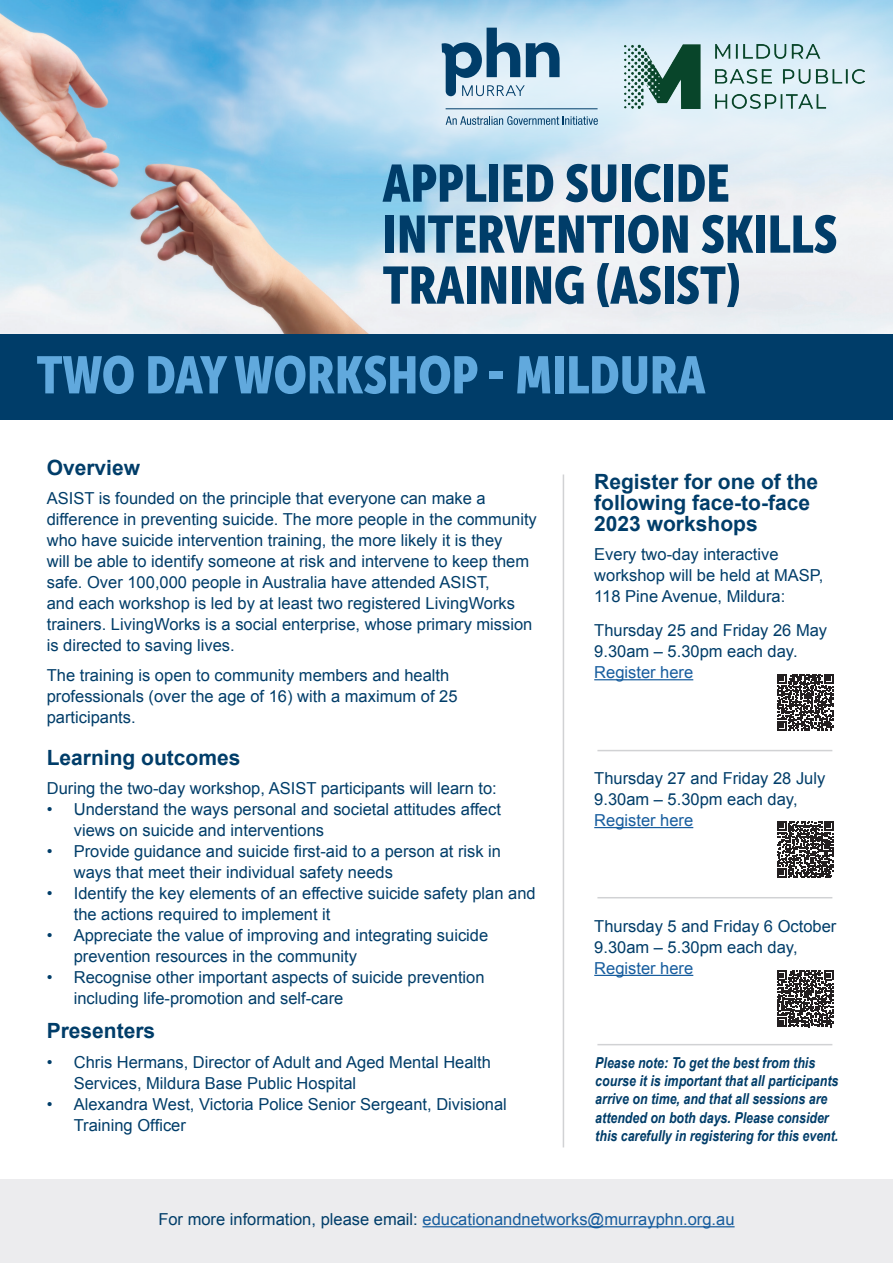
<style>
.page{position:relative;width:893px;height:1263px;background:#fff}
.page>*{position:absolute;margin:0;border:0;box-sizing:border-box;transform-origin:0 0}
.t1{font:52.05px/51px "Museo Sans Cond 900";color:#003d69}
.t2{font:52.05px "Museo Sans Cond 900";color:#61a9dd}
.t3{font:700 21px/21px "Arial";color:#003d69}
.t4{font:16.5px/21px "Arial";color:#003d69}
.t5{font:16.5px "Arial";color:#175d9e}
.t6{font:italic 700 15.15px/18.1px "Arial Narrow";color:#003d69}
.s1{color:#003d69}
</style>
<div class="page">
<div style="left:0;top:1179px;width:893px;height:84px;background:#ececee"></div>
<hr style="left:594px;top:679px;width:99px;height:1px;background:#175d9e">
<hr style="left:594px;top:827px;width:99px;height:1px;background:#175d9e">
<hr style="left:594px;top:975px;width:99px;height:1px;background:#175d9e">
<img style="left:0;top:0;width:654px;height:334px">
<div style="left:0;top:334px;width:893px;height:85px;background:#003d69"></div>
<hr style="left:422px;top:1226px;width:313px;height:1px;background:#175d9e">
<hr style="left:563px;top:474px;width:1px;height:673px;background:#d1d2d4">
<hr style="left:597px;top:750px;width:235px;height:1px;background:#d1d2d4">
<hr style="left:597px;top:897px;width:235px;height:1px;background:#d1d2d4">
<hr style="left:597px;top:1044px;width:235px;height:1px;background:#d1d2d4">
<svg style="left:777px;top:674px;width:56px;height:56px"></svg>
<svg style="left:777px;top:821px;width:56px;height:57px"></svg>
<svg style="left:777px;top:970px;width:56px;height:57px"></svg>
<svg style="left:237px;top:0;width:656px;height:213px;background:#c1dff0"></svg>
<img style="left:624px;top:44px;width:240px;height:64px">
<svg style="left:442px;top:28px;width:118px;height:68px;background:#86a9c1"></svg>
<svg style="left:446px;top:116px;width:152px;height:9px"></svg>
<hr style="left:446px;top:109px;width:152px;height:1px;background:#003d69">
<h1 class="t1" style="left:383px;top:158px;width:456px">APPLIED SUICIDE<br>INTERVENTION SKILLS<br>TRAINING (ASIST)</h1>
<h1 class="t2" style="left:37px;top:346px;width:670px">TWO DAY WORKSHOP - MILDURA</h1>
<p class="t3" style="left:47px;top:457px;width:95px">Overview</p>
<p class="t4" style="left:47px;top:488px;width:492px">ASIST is founded on the principle that everyone can make a difference in preventing suicide. The more people in the community who have suicide intervention training, the more likely it is they<br>will be able to identify someone at risk and intervene to keep them safe. Over 100,000 people in Australia have attended ASIST,<br>and each workshop is led by at least two registered LivingWorks trainers. LivingWorks is a social enterprise, whose primary mission is directed to saving lives.</p>
<p class="t4" style="left:47px;top:664px;width:412px">The training is open to community members and health professionals (over the age of 16) with a maximum of 25 participants.</p>
<p class="t3" style="left:47px;top:748px;width:195px">Learning outcomes</p>
<p class="t4" style="left:47px;top:778px;width:451px">During the two-day workshop, ASIST participants will learn to:</p>
<p class="t4" style="left:74px;top:799px;width:429px;text-indent:-27px">• Understand the ways personal and societal attitudes affect views on suicide and interventions</p>
<p class="t4" style="left:74px;top:841px;width:429px;text-indent:-27px">• Provide guidance and suicide first-aid to a person at risk in ways that meet their individual safety needs</p>
<p class="t4" style="left:74px;top:883px;width:463px;text-indent:-27px">• Identify the key elements of an effective suicide safety plan and the actions required to implement it</p>
<p class="t4" style="left:74px;top:925px;width:416px;text-indent:-27px">• Appreciate the value of improving and integrating suicide prevention resources in the community</p>
<p class="t4" style="left:74px;top:967px;width:412px;text-indent:-27px">• Recognise other important aspects of suicide prevention including life-promotion and self-care</p>
<p class="t3" style="left:47px;top:1021px;width:110px">Presenters</p>
<p class="t4" style="left:74px;top:1051px;width:419px;text-indent:-27px">• Chris Hermans, Director of Adult and Aged Mental Health<br>Services, Mildura Base Public Hospital</p>
<p class="t4" style="left:74px;top:1093px;width:435px;text-indent:-27px">• Alexandra West, Victoria Police Senior Sergeant, Divisional<br>Training Officer</p>
<p class="t3" style="left:594px;top:472px;width:226px">Register for one of the following face-to-face<br>2023 workshops</p>
<p class="t4" style="left:594px;top:544px;width:230px">Every two-day interactive workshop will be held at MASP,<br>118 Pine Avenue, Mildura:</p>
<p class="t4" style="left:594px;top:620px;width:234px">Thursday 25 and Friday 26 May<br>9.30am – 5.30pm each day.</p>
<p class="t5" style="left:594px;top:661px;width:101px">Register here</p>
<p class="t4" style="left:594px;top:768px;width:233px">Thursday 27 and Friday 28 July<br>9.30am – 5.30pm each day,</p>
<p class="t5" style="left:594px;top:809px;width:101px">Register here</p>
<p class="t4" style="left:594px;top:915px;width:244px">Thursday 5 and Friday 6 October<br>9.30am – 5.30pm each day,</p>
<p class="t5" style="left:594px;top:957px;width:101px">Register here</p>
<p class="t6" style="left:595px;top:1053px;width:245px">Please note: To get the best from this course it is important that all participants arrive on time, and that all sessions are attended on both days. Please consider this carefully in registering for this event.</p>
<p class="t5" style="left:158px;top:1208px;width:578px"><span class="s1">For more information, please email:</span> educationandnetworks@murrayphn.org.au</p>
</div>
